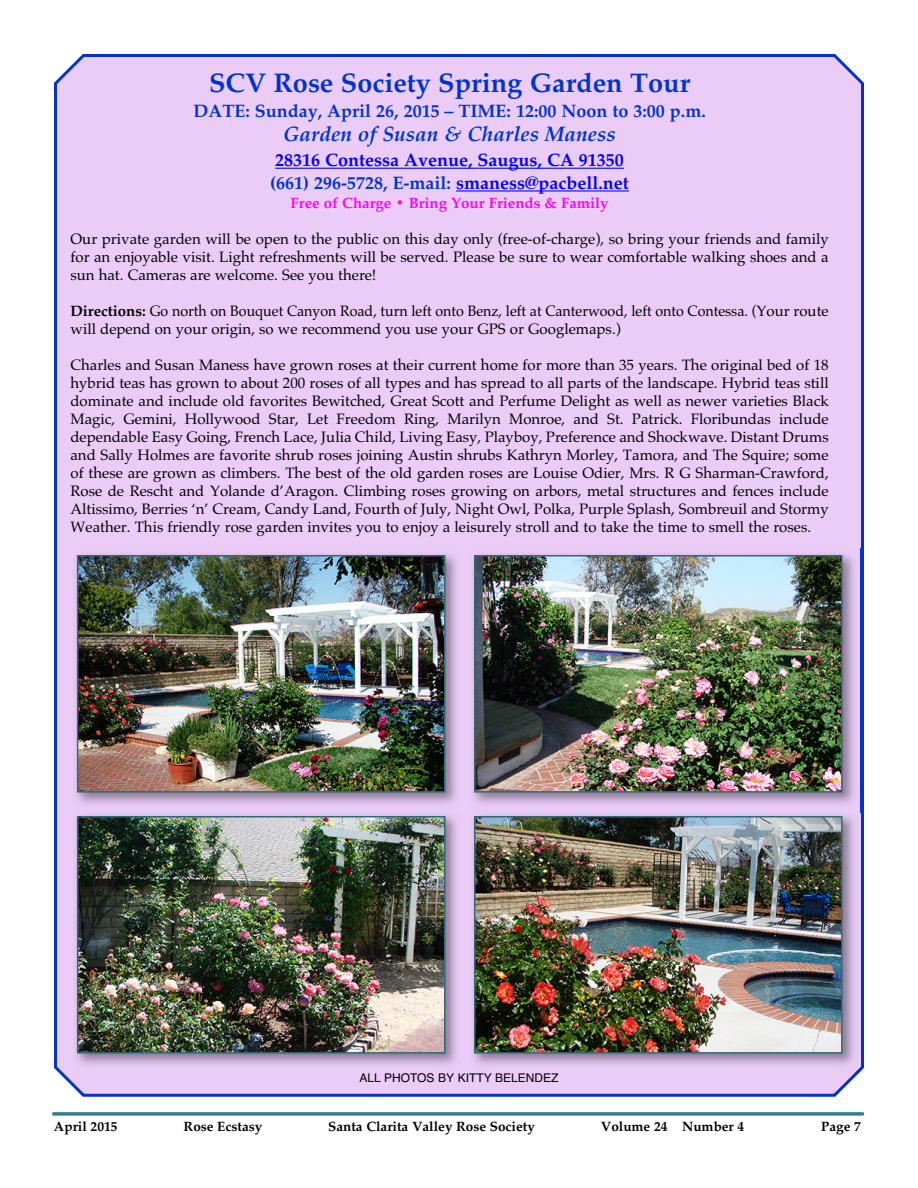
<style>
.page{position:relative;width:918px;height:1188px;background:#fff}
.page>*{position:absolute;margin:0;border:0;box-sizing:border-box;transform-origin:0 0}
.t1{font:700 27px "Palatino";color:#03c}
.t2{font:italic 700 21px "Palatino";color:#03c}
.t3{font:700 18px/22.8px "Palatino";color:#00f}
.t4{font:700 18px "Palatino";color:#03c}
.t5{font:15px/18px "Palatino";color:#000;text-align:justify}
.t6{font:15px/18px "Palatino";color:#000;scale:.95 1}
.t7{font:700 15px "Palatino";color:#f0f}
.t8{font:700 13.5px "Palatino";color:#000}
.t9{font:12px "Helvetica";color:#000}
.s1{color:#03c}
.s2{font-weight:700}
</style>
<div class="page">
<hr style="left:52px;top:1112px;width:810px;height:3px;background:#327f8a">
<div style="left:54px;top:54px;width:810px;height:1043px;background:#eaccf6"></div>
<img style="left:70px;top:548px;width:395px;height:525px">
<img style="left:80px;top:819px;width:363px;height:232px">
<div style="left:77px;top:816px;width:369px;height:238px;border:2px solid #376777"></div>
<img style="left:467px;top:548px;width:395px;height:525px">
<img style="left:855px;top:812px;width:7px;height:261px">
<img style="left:477px;top:819px;width:363px;height:232px">
<div style="left:474px;top:816px;width:369px;height:238px;border:2px solid #376777"></div>
<img style="left:80px;top:558px;width:363px;height:232px">
<div style="left:77px;top:555px;width:369px;height:238px;border:2px solid #376777"></div>
<img style="left:477px;top:558px;width:363px;height:232px">
<div style="left:474px;top:555px;width:369px;height:238px;border:2px solid #376777"></div>
<hr style="left:275px;top:168px;width:349px;height:1px;background:#00f">
<hr style="left:456px;top:190px;width:173px;height:2px;background:#00f">
<h1 class="t1" style="left:209px;top:67px;width:483px">SCV Rose Society Spring Garden Tour</h1>
<p class="t4" style="left:193px;top:100px;width:514px">DATE: Sunday, April 26, 2015 – TIME: 12:00 Noon to 3:00 p.m.</p>
<h2 class="t2" style="left:283px;top:121px;width:334px">Garden of Susan &amp; Charles Maness</h2>
<p class="t3" style="left:270px;top:149px;width:360px">28316 Contessa Avenue, Saugus, CA 91350 <span class="s1">(661) 296-5728, E-mail:</span> smaness@pacbell.net</p>
<p class="t7" style="left:291px;top:194px;width:319px">Free of Charge • Bring Your Friends &amp; Family</p>
<p class="t5" style="left:70px;top:230px;width:760px">Our private garden will be open to the public on this day only (free-of-charge), so bring your friends and family for an enjoyable visit. Light refreshments will be served. Please be sure to wear comfortable walking shoes and a sun hat. Cameras are welcome. See you there!</p>
<p class="t6" style="left:70px;top:302px;width:800px"><span class="s2">Directions:</span> Go north on Bouquet Canyon Road, turn left onto Benz, left at Canterwood, left onto Contessa. (Your route will depend on your origin, so we recommend you use your GPS or Googlemaps.)</p>
<p class="t5" style="left:70px;top:356px;width:760px">Charles and Susan Maness have grown roses at their current home for more than 35 years. The original bed of 18 hybrid teas has grown to about 200 roses of all types and has spread to all parts of the landscape. Hybrid teas still dominate and include old favorites Bewitched, Great Scott and Perfume Delight as well as newer varieties Black Magic, Gemini, Hollywood Star, Let Freedom Ring, Marilyn Monroe, and St. Patrick. Floribundas include dependable Easy Going, French Lace, Julia Child, Living Easy, Playboy, Preference and Shockwave. Distant Drums and Sally Holmes are favorite shrub roses joining Austin shrubs Kathryn Morley, Tamora, and The Squire; some of these are grown as climbers. The best of the old garden roses are Louise Odier, Mrs. R G Sharman-Crawford, Rose de Rescht and Yolande d’Aragon. Climbing roses growing on arbors, metal structures and fences include Altissimo, Berries ‘n’ Cream, Candy Land, Fourth of July, Night Owl, Polka, Purple Splash, Sombreuil and Stormy Weather. This friendly rose garden invites you to enjoy a leisurely stroll and to take the time to smell the roses.</p>
<p class="t9" style="left:360px;top:1070px;width:200px">ALL PHOTOS BY KITTY BELENDEZ</p>
<p class="t8" style="left:54px;top:1118px;width:65px">April 2015</p>
<p class="t8" style="left:184px;top:1118px;width:80px">Rose Ecstasy</p>
<p class="t8" style="left:328px;top:1118px;width:208px">Santa Clarita Valley Rose Society</p>
<p class="t8" style="left:601px;top:1118px;width:145px">Volume 24 Number 4</p>
<p class="t8" style="left:821px;top:1118px;width:41px">Page 7</p>
</div>
